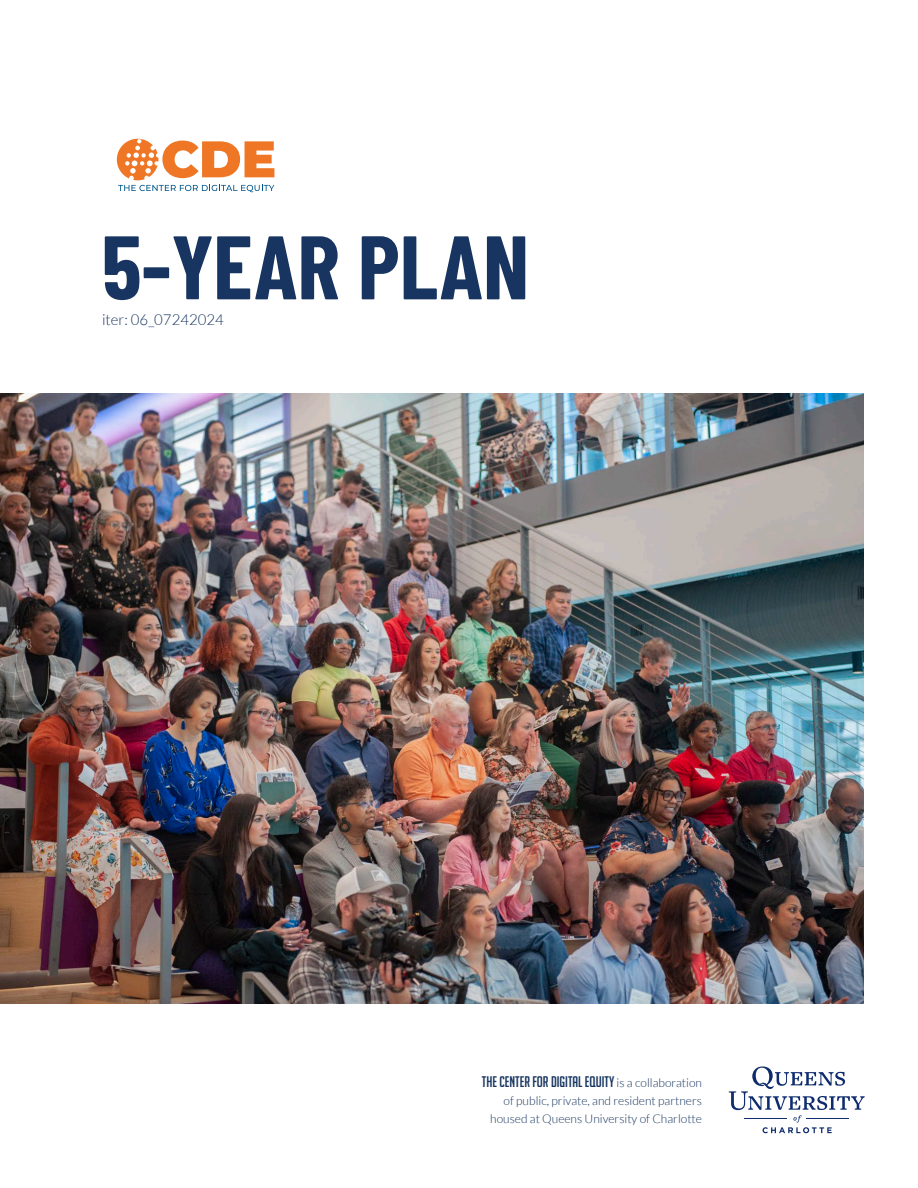
<style>
.page{position:relative;width:918px;height:1188px;background:#fff}
.page>*{position:absolute;margin:0;border:0;box-sizing:border-box;transform-origin:0 0}
.t1{font:700 90px "Barlow Condensed";color:#173560}
.t2{font:15px "Big Noodle Titling";color:#173560}
.t3{font:300 15px "Lato";color:#173560}
.t4{font:300 12px/18px "Lato";color:#173560;text-align:right}
.s1{font-family:"Lato";font-weight:300;font-size:12px}
</style>
<div class="page">
<svg style="left:729px;top:1066px;width:136px;height:67px"></svg>
<svg style="left:117px;top:139px;width:157px;height:53px"></svg>
<img style="left:0;top:393px;width:864px;height:610px">
<p class="t1" style="left:102px;top:203px;width:429px">5-YEAR PLAN</p>
<p class="t3" style="left:102px;top:311px;width:123px">iter: 06_07242024</p>
<p class="t2" style="left:482px;top:1074px;width:222px">THE CENTER FOR DIGITAL EQUITY <span class="s1">is a collaboration</span></p>
<p class="t4" style="left:490px;top:1092px;width:213px">of public, private, and resident partners housed at Queens University of Charlotte</p>
</div>
